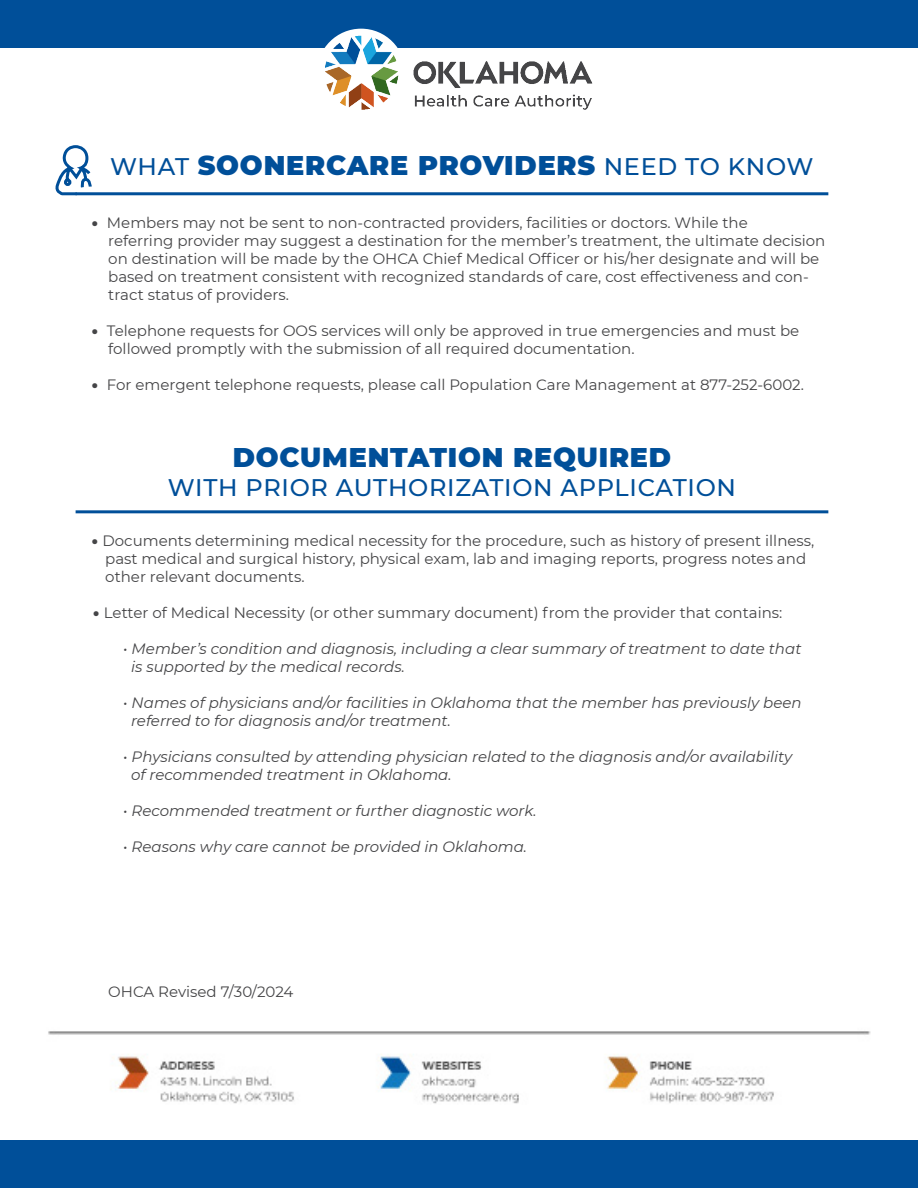
<style>
.page{position:relative;width:918px;height:1188px;background:#fff}
.page>*{position:absolute;margin:0;border:0;box-sizing:border-box;transform-origin:0 0}
.t1{font:900 27px "Montserrat";letter-spacing:.03em;color:#004f99}
.t2{font:500 24px "Montserrat";letter-spacing:.03em;color:#004f99}
.t3{font:15px/18px "Montserrat";color:#454547}
.t4{font:italic 15px "Montserrat";color:#454547}
.s1{font-weight:500;font-size:24px}
.s2{font-weight:900}
</style>
<div class="page">
<div style="left:0;top:0;width:918px;height:48px;background:#004f99"></div>
<div style="left:0;top:1140px;width:918px;height:48px;background:#004f99"></div>
<img style="left:325px;top:28px;width:267px;height:82px">
<hr style="left:76px;top:192px;width:752px;height:3px;background:#004f99">
<svg style="left:55px;top:145px;width:38px;height:51px"></svg>
<hr style="left:76px;top:510px;width:752px;height:3px;background:#004f99">
<img style="left:48px;top:1031px;width:823px;height:73px">
<p class="t1" style="left:110px;top:145px;width:705px"><span class="s1">WHAT</span> SOONERCARE PROVIDERS <span class="s1">NEED TO KNOW</span></p>
<p class="t3" style="left:92px;top:213px;width:657px"><span class="s2">•</span> Members may not be sent to non-contracted providers, facilities or doctors. While the</p>
<p class="t3" style="left:108px;top:231px;width:719px">referring provider may suggest a destination for the member’s treatment, the ultimate decision on destination will be made by the OHCA Chief Medical Officer or his/her designate and will be based on treatment consistent with recognized standards of care, cost effectiveness and con&shy;tract status of providers.</p>
<p class="t3" style="left:92px;top:321px;width:709px"><span class="s2">•</span> Telephone requests for OOS services will only be approved in true emergencies and must be</p>
<p class="t3" style="left:108px;top:339px;width:528px">followed promptly with the submission of all required documentation.</p>
<p class="t3" style="left:92px;top:375px;width:714px"><span class="s2">•</span> For emergent telephone requests, please call Population Care Management at 877-252-6002.</p>
<p class="t1" style="left:233px;top:438px;width:440px">DOCUMENTATION REQUIRED</p>
<p class="t2" style="left:168px;top:471px;width:570px">WITH PRIOR AUTHORIZATION APPLICATION</p>
<p class="t3" style="left:92px;top:532px;width:724px"><span class="s2">•</span> Documents determining medical necessity for the procedure, such as history of present illness,</p>
<p class="t3" style="left:105px;top:550px;width:702px">past medical and surgical history, physical exam, lab and imaging reports, progress notes and other relevant documents.</p>
<p class="t3" style="left:93px;top:604px;width:691px"><span class="s2">•</span> Letter of Medical Necessity (or other summary document) from the provider that contains:</p>
<p class="t4" style="left:123px;top:639px;width:680px">• Member’s condition and diagnosis, including a clear summary of treatment to date that</p>
<p class="t4" style="left:131px;top:657px;width:275px">is supported by the medical records.</p>
<p class="t4" style="left:123px;top:693px;width:680px">• Names of physicians and/or facilities in Oklahoma that the member has previously been</p>
<p class="t4" style="left:131px;top:711px;width:321px">referred to for diagnosis and/or treatment.</p>
<p class="t4" style="left:123px;top:747px;width:671px">• Physicians consulted by attending physician related to the diagnosis and/or availability</p>
<p class="t4" style="left:131px;top:765px;width:322px">of recommended treatment in Oklahoma.</p>
<p class="t4" style="left:123px;top:801px;width:415px">• Recommended treatment or further diagnostic work.</p>
<p class="t4" style="left:123px;top:837px;width:405px">• Reasons why care cannot be provided in Oklahoma.</p>
<p class="t3" style="left:108px;top:982px;width:187px">OHCA Revised 7/30/2024</p>
</div>
